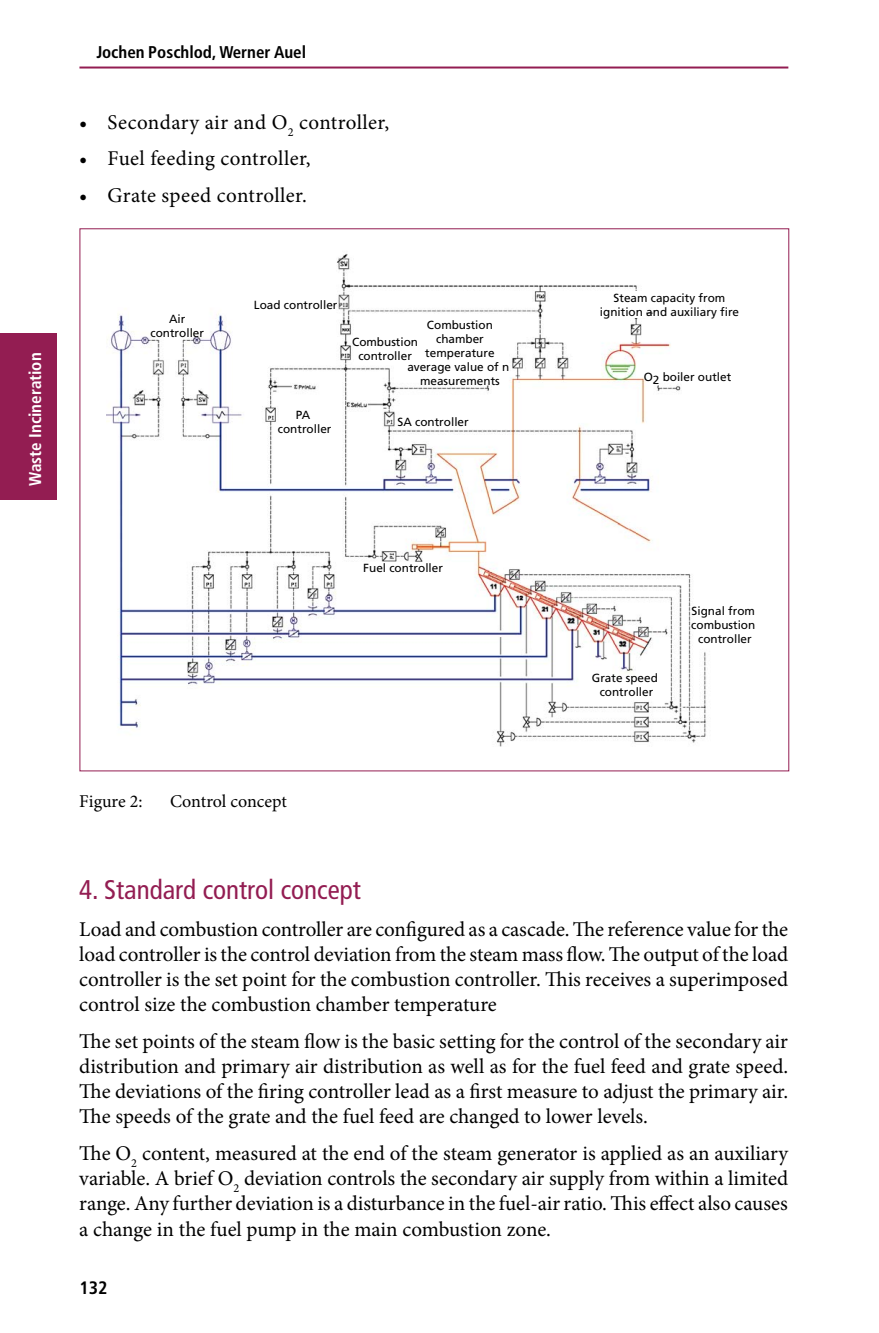
<style>
.page{position:relative;width:879px;height:1333px;background:#fff}
.page>*{position:absolute;margin:0;border:0;box-sizing:border-box;transform-origin:0 0}
.t1{font:condensed 27px "Frutiger";color:#931d52}
.t2{font:21px/25.2px "Minion Pro";color:#000;text-align:justify}
.t3{font:21px "Minion Pro";letter-spacing:.02em;color:#000}
.t4{font:18px "Minion Pro";color:#000}
.t5{font:700 condensed 18px "Frutiger";color:#000}
.t6{font:700 condensed 17px "Frutiger";color:#000}
.t7{font:700 condensed 17px "Frutiger";color:#fff}
.t8{font:11.8px/14.2px "Frutiger";color:#000;text-align:center}
</style>
<div class="page">
<hr style="left:79px;top:66px;width:709px;height:2px;background:#931d52">
<div style="left:0;top:333px;width:57px;height:167px;background:#931d52"></div>
<img style="left:106px;top:254px;width:600px;height:493px">
<div style="left:629px;top:291px;width:17px;height:26px;background:#fff"></div>
<p class="t7" style="left:25px;top:485px;width:134px;rotate:-90deg">Waste Incineration</p>
<p class="t6" style="left:96px;top:42px;width:211px">Jochen Poschlod, Werner Auel</p>
<p class="t3" style="left:79px;top:108px;width:311px">• Secondary air and O<sub>2</sub> controller,</p>
<p class="t3" style="left:79px;top:144px;width:233px">• Fuel feeding controller,</p>
<p class="t3" style="left:79px;top:181px;width:229px">• Grate speed controller.</p>
<p class="t8" style="left:150px;top:312px;width:55px">Air controller</p>
<p class="t8" style="left:254px;top:298px;width:85px">Load controller</p>
<p class="t8" style="left:407px;top:317px;width:103px">Combustion chamber temperature average value of n measurements</p>
<p class="t8" style="left:352px;top:335px;width:67px">Combustion controller</p>
<p class="t8" style="left:278px;top:407px;width:55px">PA controller</p>
<p class="t8" style="left:397px;top:415px;width:73px">SA controller</p>
<p class="t8" style="left:363px;top:561px;width:81px">Fuel controller</p>
<p class="t8" style="left:600px;top:290px;width:141px">Steam capacity from ignition and auxiliary fire</p>
<p class="t8" style="left:644px;top:369px;width:89px">O2 boiler outlet</p>
<p class="t8" style="left:592px;top:670px;width:68px">Grate speed controller</p>
<p class="t8" style="left:691px;top:603px;width:66px">Signal from combustion controller</p>
<p class="t4" style="left:79px;top:789px;width:65px">Figure 2:</p>
<p class="t4" style="left:170px;top:789px;width:118px">Control concept</p>
<p class="t1" style="left:79px;top:874px;width:283px">4. Standard control concept</p>
<p class="t2" style="left:79px;top:916px;width:710px">Load and combustion controller are configured as a cascade. The reference value for the load controller is the control deviation from the steam mass flow. The output of the load controller is the set point for the combustion controller. This receives a superimposed control size the combustion chamber temperature</p>
<p class="t2" style="left:79px;top:1028px;width:710px">The set points of the steam flow is the basic setting for the control of the secondary air distribution and primary air distribution as well as for the fuel feed and grate speed.<br>The deviations of the firing controller lead as a first measure to adjust the primary air.<br>The speeds of the grate and the fuel feed are changed to lower levels.</p>
<p class="t2" style="left:79px;top:1140px;width:710px">The O<sub>2</sub> content, measured at the end of the steam generator is applied as an auxiliary variable. A brief O<sub>2</sub> deviation controls the secondary air supply from within a limited range. Any further deviation is a disturbance in the fuel-air ratio. This effect also causes a change in the fuel pump in the main combustion zone.</p>
<p class="t5" style="left:79px;top:1276px;width:30px">132</p>
</div>
